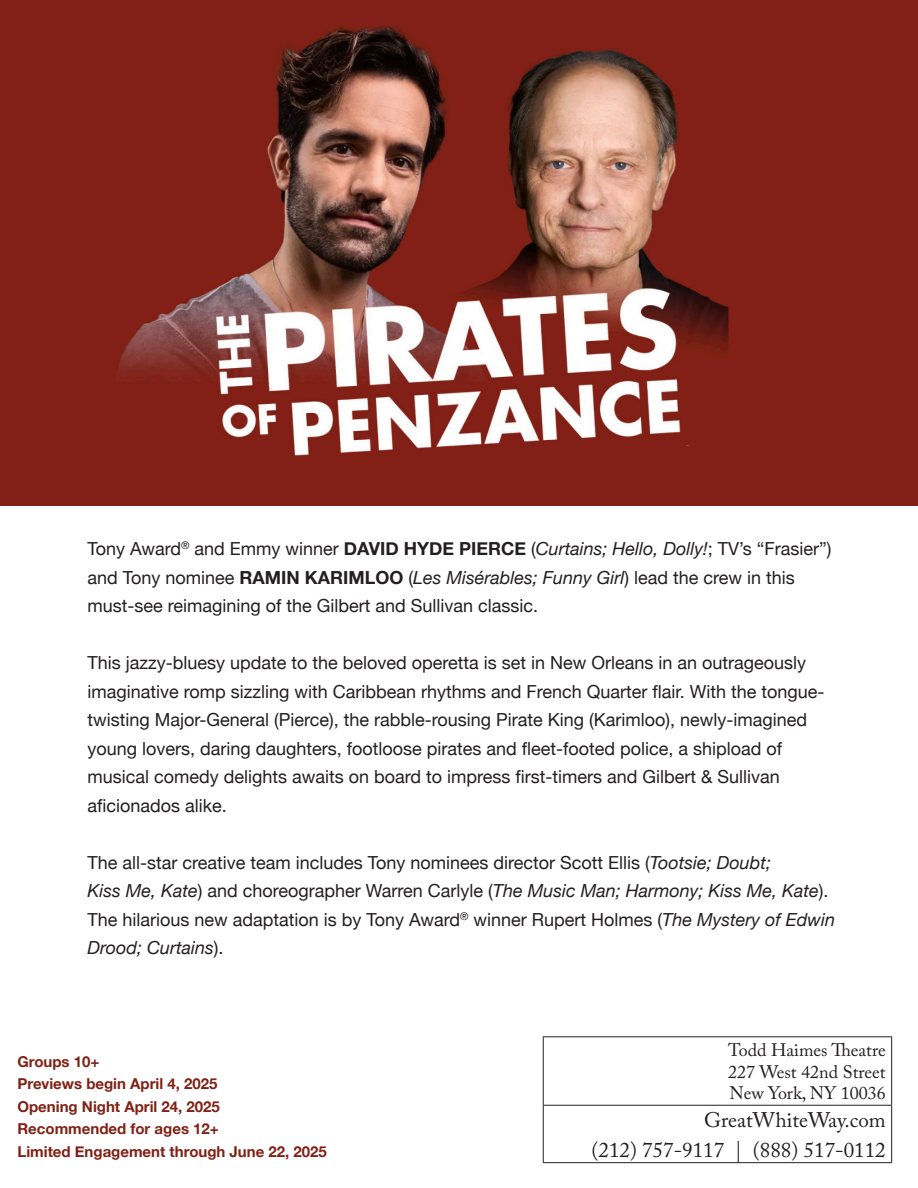
<style>
.page{position:relative;width:918px;height:1188px;background:#fff}
.page>*{position:absolute;margin:0;border:0;box-sizing:border-box;transform-origin:0 0}
.t1{font:21px "Adobe Caslon Pro";color:#231f20}
.t2{font:18px/28.5px "Helvetica Neue";color:#231f20}
.t3{font:18px "Adobe Caslon Pro";color:#231f20}
.t4{font:700 15px "Helvetica Neue";color:#802115}
.s1{font-weight:700}
.s2{font-style:italic}
</style>
<div class="page">
<hr style="left:543px;top:1036px;width:349px;height:1px;background:#231f20">
<hr style="left:543px;top:1037px;width:1px;height:68px;background:#231f20">
<hr style="left:891px;top:1037px;width:1px;height:68px;background:#231f20">
<hr style="left:543px;top:1105px;width:349px;height:1px;background:#231f20">
<hr style="left:543px;top:1106px;width:1px;height:56px;background:#231f20">
<hr style="left:891px;top:1106px;width:1px;height:56px;background:#231f20">
<hr style="left:543px;top:1162px;width:349px;height:1px;background:#231f20">
<img style="left:0;top:0;width:918px;height:505px">
<p class="t2" style="left:87px;top:536px;width:745px">Tony Award<sup>®</sup> and Emmy winner <span class="s1">DAVID HYDE PIERCE</span> (<span class="s2">Curtains; Hello, Dolly!</span>; TV’s “Frasier”) and Tony nominee <span class="s1">RAMIN KARIMLOO</span> (<span class="s2">Les Misérables; Funny Girl</span>) lead the crew in this</p>
<p class="t2" style="left:87px;top:593px;width:452px">must-see reimagining of the Gilbert and Sullivan classic.</p>
<p class="t2" style="left:87px;top:650px;width:739px">This jazzy-bluesy update to the beloved operetta is set in New Orleans in an outrageously imaginative romp sizzling with Caribbean rhythms and French Quarter flair. With the tongue&shy;twisting Major-General (Pierce), the rabble-rousing Pirate King (Karimloo), newly-imagined young lovers, daring daughters, footloose pirates and fleet-footed police, a shipload of</p>
<p class="t2" style="left:87px;top:764px;width:694px">musical comedy delights awaits on board to impress first-timers and Gilbert &amp; Sullivan aficionados alike.</p>
<p class="t2" style="left:87px;top:849px;width:685px">The all-star creative team includes Tony nominees director Scott Ellis (<span class="s2">Tootsie; Doubt;</span></p>
<p class="t2" style="left:87px;top:878px;width:749px"><span class="s2">Kiss Me, Kate</span>) and choreographer Warren Carlyle (<span class="s2">The Music Man; Harmony; Kiss Me, Kate</span>).<br>The hilarious new adaptation is by Tony Award<sup>®</sup> winner Rupert Holmes (<span class="s2">The Mystery of Edwin<br>Drood; Curtains</span>).</p>
<p class="t4" style="left:17px;top:1049px;width:84px">Groups 10+</p>
<p class="t4" style="left:17px;top:1072px;width:201px">Previews begin April 4, 2025</p>
<p class="t4" style="left:17px;top:1094px;width:204px">Opening Night April 24, 2025</p>
<p class="t4" style="left:17px;top:1117px;width:203px">Recommended for ages 12+</p>
<p class="t4" style="left:17px;top:1139px;width:311px">Limited Engagement through June 22, 2025</p>
<p class="t3" style="left:728px;top:1039px;width:159px">Todd Haimes Theatre</p>
<p class="t3" style="left:728px;top:1061px;width:159px">227 West 42nd Street</p>
<p class="t3" style="left:730px;top:1083px;width:158px">New York, NY 10036</p>
<p class="t1" style="left:704px;top:1107px;width:183px">GreatWhiteWay.com</p>
<p class="t1" style="left:592px;top:1137px;width:296px">(212) 757-9117 | (888) 517-0112</p>
</div>
